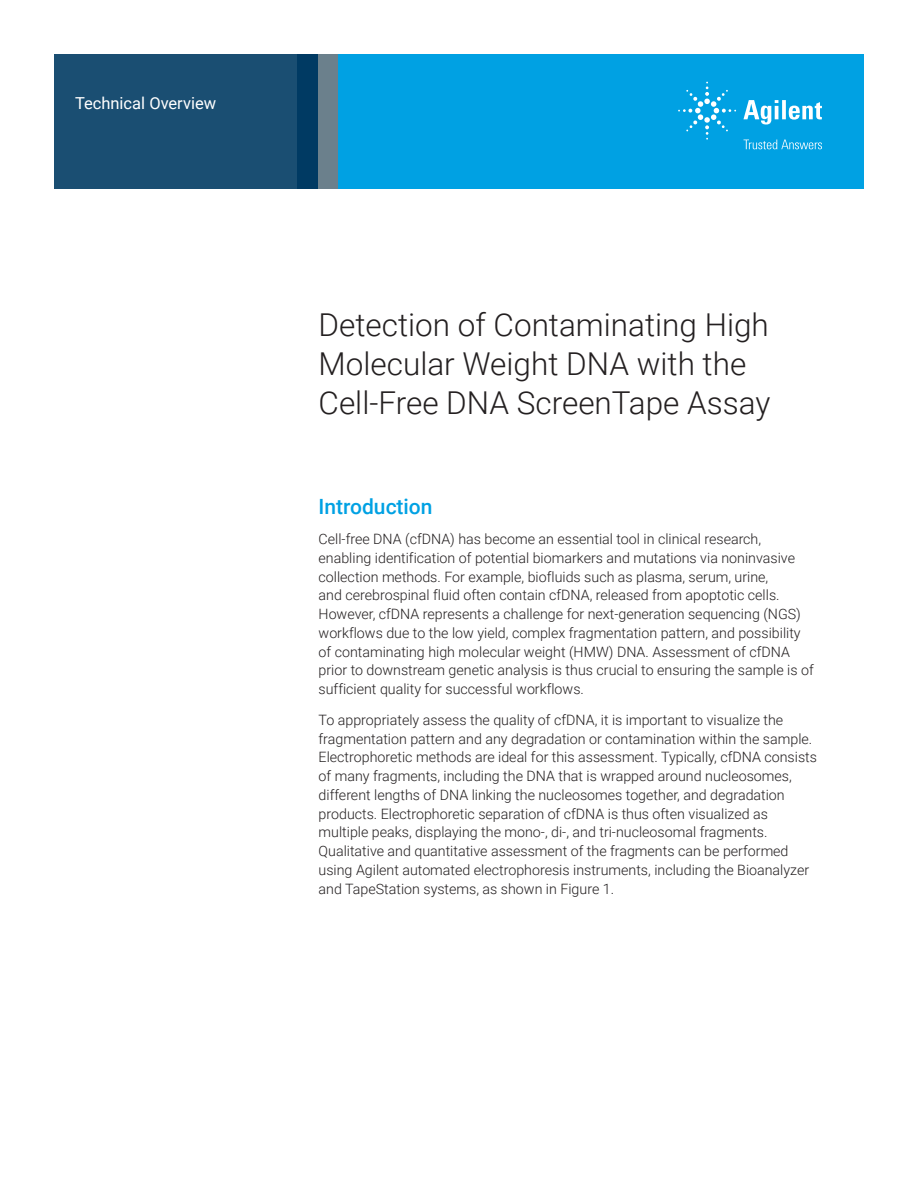
<style>
.page{position:relative;width:918px;height:1188px;background:#fff}
.page>*{position:absolute;margin:0;border:0;box-sizing:border-box;transform-origin:0 0}
.t1{font:300 31.5px/39px "Roboto";color:#231f20}
.t2{font:500 21px "Roboto";color:#00a1e3}
.t3{font:16.5px "Roboto";color:#fff}
.t4{font:300 14.25px/18.8px "Roboto";color:#231f20}
</style>
<div class="page">
<div style="left:297px;top:54px;width:567px;height:135px;background:#00a1e3"></div>
<div style="left:54px;top:54px;width:243px;height:135px;background:#1a4e72"></div>
<div style="left:317px;top:54px;width:21px;height:135px;background:#6b808c"></div>
<div style="left:297px;top:54px;width:20px;height:135px;background:#003a63"></div>
<svg style="left:743px;top:100px;width:79px;height:25px"></svg>
<svg style="left:678px;top:82px;width:58px;height:58px"></svg>
<svg style="left:744px;top:140px;width:78px;height:9px"></svg>
<p class="t3" style="left:75px;top:91px;width:143px">Technical Overview</p>
<h1 class="t1" style="left:319px;top:304px;width:453px">Detection of Contaminating High<br>Molecular Weight DNA with the<br>Cell-Free DNA ScreenTape Assay</h1>
<h2 class="t2" style="left:319px;top:491px;width:116px">Introduction</h2>
<p class="t4" style="left:319px;top:529px;width:497px">Cell-free DNA (cfDNA) has become an essential tool in clinical research, enabling identification of potential biomarkers and mutations via noninvasive collection methods. For example, biofluids such as plasma, serum, urine,<br>and cerebrospinal fluid often contain cfDNA, released from apoptotic cells.<br>However, cfDNA represents a challenge for next-generation sequencing (NGS) workflows due to the low yield, complex fragmentation pattern, and possibility of contaminating high molecular weight (HMW) DNA. Assessment of cfDNA prior to downstream genetic analysis is thus crucial to ensuring the sample is of sufficient quality for successful workflows.</p>
<p class="t4" style="left:319px;top:710px;width:500px">To appropriately assess the quality of cfDNA, it is important to visualize the fragmentation pattern and any degradation or contamination within the sample.<br>Electrophoretic methods are ideal for this assessment. Typically, cfDNA consists of many fragments, including the DNA that is wrapped around nucleosomes, different lengths of DNA linking the nucleosomes together, and degradation products. Electrophoretic separation of cfDNA is thus often visualized as multiple peaks, displaying the mono-, di-, and tri-nucleosomal fragments.<br>Qualitative and quantitative assessment of the fragments can be performed using Agilent automated electrophoresis instruments, including the Bioanalyzer and TapeStation systems, as shown in Figure 1.</p>
</div>
